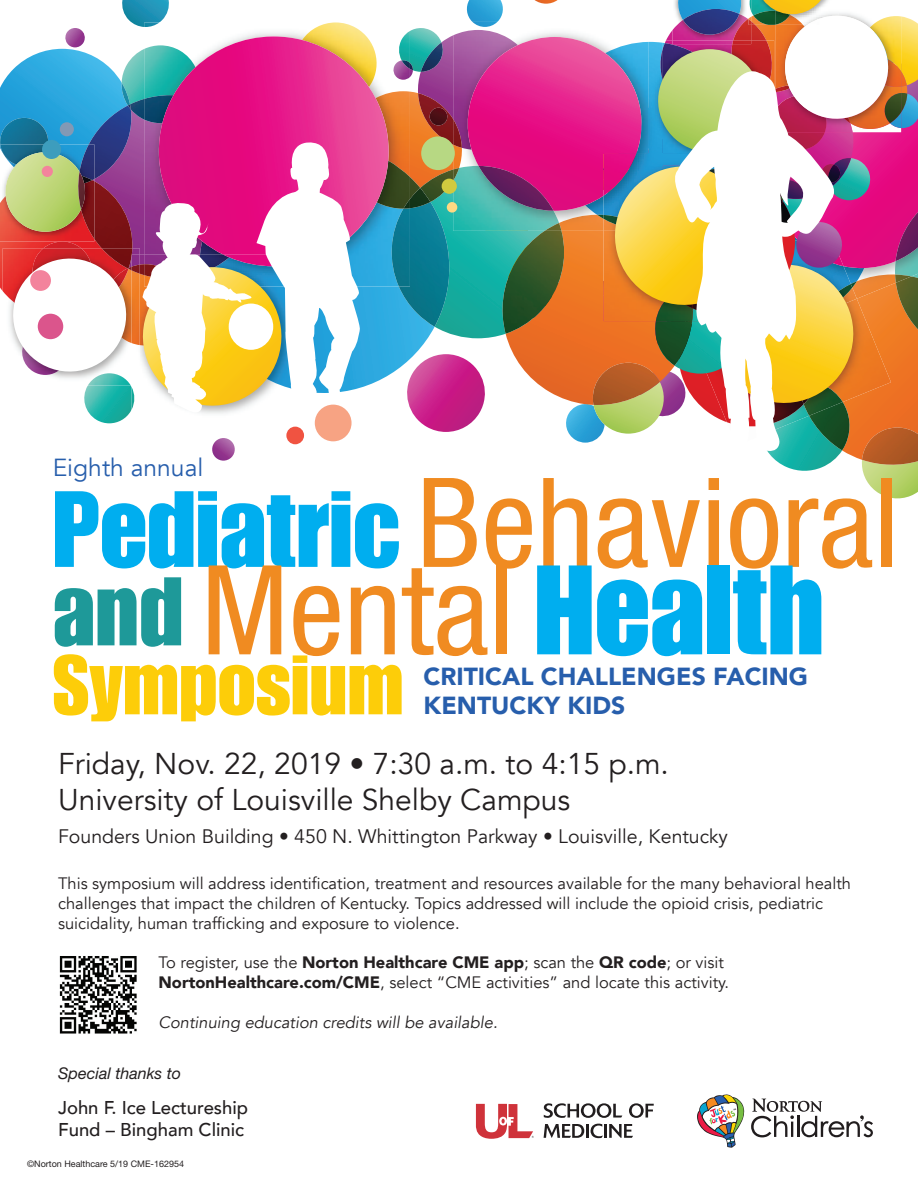
<style>
.page{position:relative;width:918px;height:1188px;background:#fff}
.page>*{position:absolute;margin:0;border:0;box-sizing:border-box;transform-origin:0 0}
.t1{font:condensed 124.5px/87.4px "Helvetica Neue LT Std";color:#f08b21}
.t2{font:82.35px "Impact LT Std";color:#fdcd09}
.t3{font:30px/36px "Avenir";color:#231f20}
.t4{font:900 24.6px/29.5px "Avenir";color:#275eac}
.t5{font:24.6px "Avenir";color:#275eac}
.t6{font:19.5px "Avenir";color:#231f20}
.t7{font:500 18.45px/22.2px "Avenir";color:#231f20}
.t8{font:16.5px/19.8px "Avenir";color:#231f20}
.t9{font:italic 16.5px "Avenir";color:#231f20}
.t10{font:italic 16.2px "Helvetica Neue LT Std";color:#231f20}
.t11{font:9px "Helvetica Neue LT Std";color:#231f20}
.s1{font-family:"Impact LT Std";font-stretch:normal;font-size:105.9px;color:#00aeef}
.s2{font-family:"Impact LT Std";font-stretch:normal;font-size:95.25px;color:#1e9999}
.s3{font-family:"Impact LT Std";font-stretch:normal;color:#00aeef}
.s4{font-weight:900}
</style>
<div class="page">
<img style="left:59px;top:956px;width:78px;height:78px">
<img style="left:0;top:0;width:918px;height:499px">
<div style="left:229px;top:304px;width:44px;height:46px;background:#fff;border-radius:50%"></div>
<svg style="left:476px;top:1104px;width:58px;height:35px"></svg>
<svg style="left:544px;top:1103px;width:78px;height:15px"></svg>
<svg style="left:629px;top:1103px;width:25px;height:15px"></svg>
<svg style="left:544px;top:1124px;width:40px;height:14px"></svg>
<hr style="left:586px;top:1124px;width:3px;height:14px;background:#211d1e">
<svg style="left:591px;top:1124px;width:12px;height:14px"></svg>
<hr style="left:604px;top:1124px;width:3px;height:14px;background:#211d1e">
<svg style="left:609px;top:1124px;width:24px;height:14px"></svg>
<svg style="left:751px;top:1099px;width:122px;height:38px"></svg>
<svg style="left:697px;top:1094px;width:47px;height:54px"></svg>
<h3 class="t5" style="left:53px;top:453px;width:152px">Eighth annual</h3>
<h1 class="t1" style="left:53px;top:478px;width:848px"><span class="s1">Pediatric</span> Behavioral <span class="s2">and</span> Mental <span class="s3">Health</span></h1>
<h2 class="t2" style="left:53px;top:637px;width:353px">Symposium</h2>
<h3 class="t4" style="left:424px;top:661px;width:386px">CRITICAL CHALLENGES FACING<br>KENTUCKY KIDS</h3>
<h3 class="t3" style="left:58px;top:746px;width:612px">Friday, Nov. 22, 2019 • 7:30 a.m. to 4:15 p.m.<br>University of Louisville Shelby Campus</h3>
<p class="t6" style="left:58px;top:825px;width:671px">Founders Union Building • 450 N. Whittington Parkway • Louisville, Kentucky</p>
<p class="t8" style="left:58px;top:874px;width:794px">This symposium will address identification, treatment and resources available for the many behavioral health challenges that impact the children of Kentucky. Topics addressed will include the opioid crisis, pediatric suicidality, human trafficking and exposure to violence.</p>
<p class="t8" style="left:159px;top:953px;width:572px">To register, use the <span class="s4">Norton Healthcare CME app</span>; scan the <span class="s4">QR code</span>; or visit<br><span class="s4">NortonHealthcare.com/CME</span>, select “CME activities” and locate this activity.</p>
<p class="t9" style="left:159px;top:1012px;width:341px">Continuing education credits will be available.</p>
<p class="t10" style="left:58px;top:1063px;width:125px">Special thanks to</p>
<p class="t7" style="left:58px;top:1096px;width:192px">John F. Ice Lectureship<br>Fund – Bingham Clinic</p>
<p class="t11" style="left:27px;top:1159px;width:159px">©Norton Healthcare 5/19 CME-162954</p>
</div>
